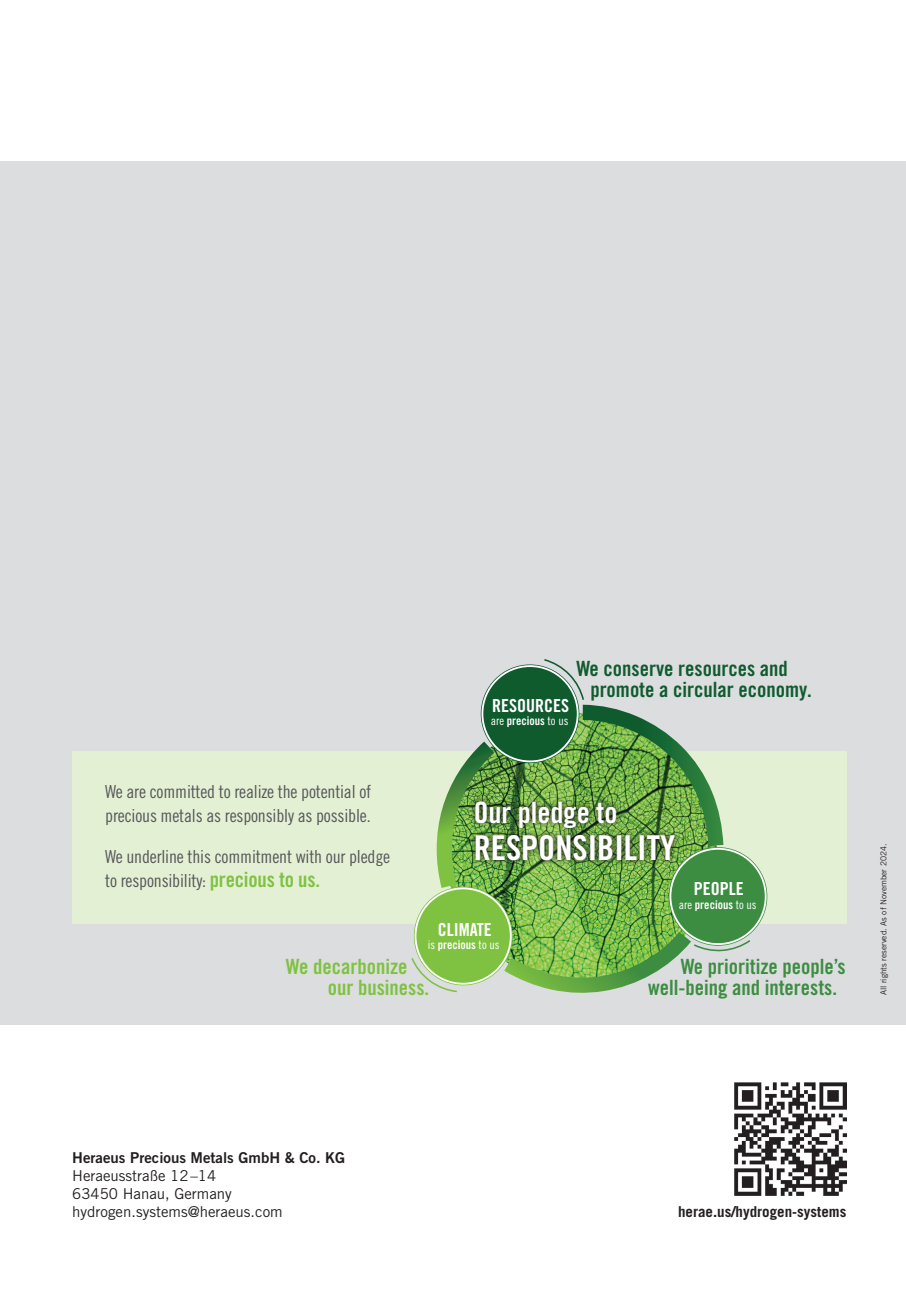
<style>
.page{position:relative;width:906px;height:1289px;background:#fff}
.page>*{position:absolute;margin:0;border:0;box-sizing:border-box;transform-origin:0 0}
.t1{font:34.2px "Trade Gothic LT Pro Bd Cn 20";color:#fff}
.t2{font:29.4px "Trade Gothic LT Pro Bd Cn 20";color:#fff}
.t3{font:21px/21px "Trade Gothic LT Pro Bd Cn 20";color:#0f5b2e}
.t4{font:21px/21px "Trade Gothic LT Pro Bd Cn 20";color:#3c8d41}
.t5{font:21px/21px "Trade Gothic LT Pro Bd Cn 20";color:#7fc241}
.t6{font:18px/24px "Trade Gothic LT Std Cn 18";letter-spacing:-.01em;color:#57585a}
.t7{font:18px "Trade Gothic LT Pro Bd Cn 20";color:#fff}
.t8{font:15px/18px "Trade Gothic LT Std";color:#231f20}
.t9{font:15px "Trade Gothic LT Std Bd 2";color:#231f20}
.t10{font:700 15px "Trade Gothic LT Pro";color:#231f20}
.t11{font:12px "Trade Gothic LT Pro Bd Cn 20";color:#fff}
.t12{font:8.25px "Trade Gothic LT Std";color:#231f20}
.s1{font-family:"Trade Gothic LT Std Bd Cn 20";font-size:21px;color:#7fc241}
.s2{font-family:"Trade Gothic LT Pro Cn 18"}
</style>
<div class="page">
<div style="left:0;top:162px;width:906px;height:863px;background:#dcdddf"></div>
<div style="left:72px;top:750px;width:774px;height:173px;background:#e4f0d4"></div>
<img style="left:445px;top:713px;width:271px;height:271px;border-radius:136px">
<div style="left:482px;top:666px;width:95px;height:95px;background:#0f5b2e;border-radius:50%"></div>
<div style="left:481px;top:665px;width:97px;height:97px;border:2px solid #fff;border-radius:50%"></div>
<div style="left:670px;top:848px;width:95px;height:96px;background:#3c8d41;border-radius:50%"></div>
<div style="left:669px;top:847px;width:97px;height:98px;border:2px solid #fff;border-radius:50%"></div>
<svg style="left:436px;top:741px;width:58px;height:147px"></svg>
<div style="left:415px;top:888px;width:96px;height:95px;background:#7fc241;border-radius:50%"></div>
<div style="left:414px;top:887px;width:98px;height:97px;border:2px solid #fff;border-radius:50%"></div>
<svg style="left:542px;top:659px;width:181px;height:186px"></svg>
<svg style="left:411px;top:956px;width:47px;height:37px"></svg>
<svg style="left:504px;top:931px;width:248px;height:62px"></svg>
<svg style="left:469px;top:795px;width:211px;height:71px"></svg>
<img style="left:734px;top:1082px;width:112px;height:113px">
<p class="t3" style="left:590px;top:657px;width:223px;text-indent:-14px">We conserve resources and promote a circular economy.</p>
<p class="t7" style="left:492px;top:694px;width:79px">RESOURCES</p>
<p class="t6" style="left:105px;top:779px;width:267px">We are committed to realize the potential of precious metals as responsibly as possible.</p>
<p class="t6" style="left:105px;top:844px;width:286px">We underline this commitment with our pledge to responsibility: <span class="s1">precious to us.</span></p>
<p class="t11" style="left:491px;top:713px;width:79px"><span class="s2">are</span> precious <span class="s2">to us</span></p>
<h2 class="t2" style="left:474px;top:794px;width:145px">Our pledge to</h2>
<h1 class="t1" style="left:474px;top:827px;width:203px">RESPONSIBILITY</h1>
<p class="t7" style="left:694px;top:878px;width:52px">PEOPLE</p>
<p class="t7" style="left:438px;top:918px;width:56px">CLIMATE</p>
<p class="t11" style="left:428px;top:937px;width:73px"><span class="s2">is</span> precious <span class="s2">to us</span></p>
<p class="t11" style="left:679px;top:897px;width:79px"><span class="s2">are</span> precious <span class="s2">to us</span></p>
<p class="t5" style="left:328px;top:955px;width:103px;text-indent:-42px">We decarbonize our business.</p>
<p class="t4" style="left:648px;top:955px;width:199px;text-indent:33px">We prioritize people’s well-being and interests.</p>
<p class="t12" style="left:878px;top:995px;width:153px;rotate:-90deg">All rights reserved. As of November 2024.</p>
<p class="t9" style="left:72px;top:1147px;width:274px">Heraeus Precious Metals GmbH &amp; Co. KG</p>
<p class="t8" style="left:72px;top:1166px;width:212px">Heraeusstraße 12–14<br>63450 Hanau, Germany hydrogen.systems@heraeus.com</p>
<p class="t10" style="left:678px;top:1201px;width:170px">herae.us/hydrogen-systems</p>
</div>
